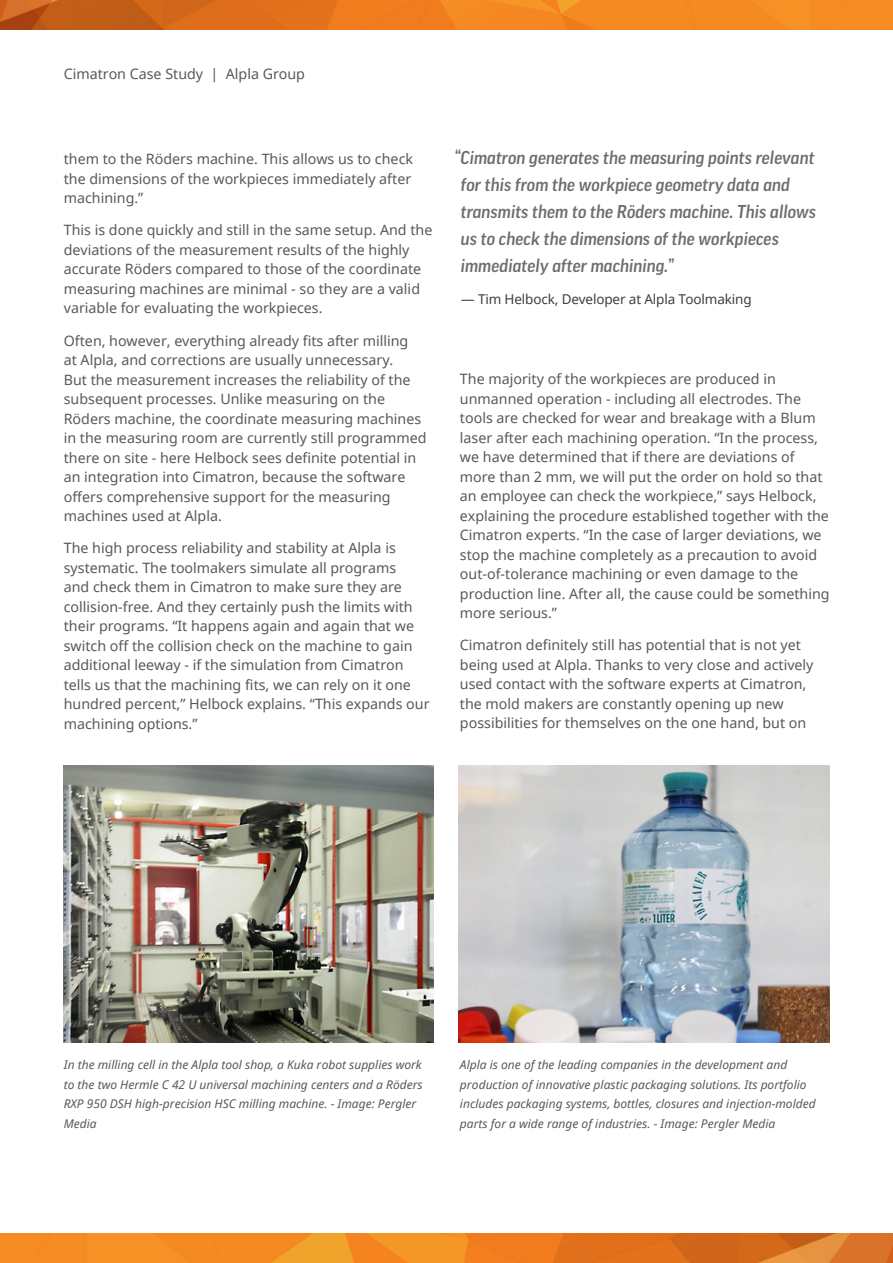
<style>
.page{position:relative;width:893px;height:1263px;background:#fff}
.page>*{position:absolute;margin:0;border:0;box-sizing:border-box;transform-origin:0 0}
.t1{font:italic 500 18px/27px "Good Pro";color:#6c6d70}
.body_P_space{font:14.25px/19.5px "Noto Sans";color:#57585a}
.body{font:14.25px "Noto Sans";color:#57585a}
.Quote_Author{font:13.5px "Noto Sans";letter-spacing:-.01em;color:#3e3e3f}
.t2{font:italic 12px/19.5px "Noto Sans";color:#57585a}
</style>
<div class="page">
<img style="left:0;top:1233px;width:893px;height:30px">
<img style="left:0;top:0;width:893px;height:30px">
<img style="left:64px;top:766px;width:370px;height:276px">
<img style="left:459px;top:766px;width:371px;height:276px">
<p class="body" style="left:64px;top:64px;width:243px">Cimatron Case Study | Alpla Group</p>
<p class="body_P_space" style="left:64px;top:149px;width:351px">them to the Röders machine. This allows us to check the dimensions of the workpieces immediately after machining.”</p>
<p class="body_P_space" style="left:64px;top:220px;width:370px">This is done quickly and still in the same setup. And the deviations of the measurement results of the highly accurate Röders compared to those of the coordinate measuring machines are minimal - so they are a valid variable for evaluating the workpieces.</p>
<p class="body_P_space" style="left:64px;top:330px;width:364px">Often, however, everything already fits after milling<br>at Alpla, and corrections are usually unnecessary.<br>But the measurement increases the reliability of the subsequent processes. Unlike measuring on the Röders machine, the coordinate measuring machines in the measuring room are currently still programmed there on site - here Helbock sees definite potential in an integration into Cimatron, because the software offers comprehensive support for the measuring machines used at Alpla.</p>
<p class="body_P_space" style="left:64px;top:538px;width:367px">The high process reliability and stability at Alpla is systematic. The toolmakers simulate all programs<br>and check them in Cimatron to make sure they are collision-free. And they certainly push the limits with their programs. “It happens again and again that we switch off the collision check on the machine to gain additional leeway - if the simulation from Cimatron tells us that the machining fits, we can rely on it one hundred percent,” Helbock explains. “This expands our machining options.”</p>
<p class="t1" style="left:461px;top:144px;width:357px;text-indent:-7px">“Cimatron generates the measuring points relevant for this from the workpiece geometry data and transmits them to the Röders machine. This allows us to check the dimensions of the workpieces immediately after machining.”</p>
<p class="Quote_Author" style="left:461px;top:290px;width:292px">— Tim Helbock, Developer at Alpla Toolmaking</p>
<p class="body_P_space" style="left:460px;top:369px;width:371px">The majority of the workpieces are produced in unmanned operation - including all electrodes. The tools are checked for wear and breakage with a Blum laser after each machining operation. “In the process, we have determined that if there are deviations of more than 2 mm, we will put the order on hold so that an employee can check the workpiece,” says Helbock, explaining the procedure established together with the Cimatron experts. “In the case of larger deviations, we stop the machine completely as a precaution to avoid out-of-tolerance machining or even damage to the production line. After all, the cause could be something more serious.”</p>
<p class="body_P_space" style="left:460px;top:635px;width:355px">Cimatron definitely still has potential that is not yet being used at Alpla. Thanks to very close and actively used contact with the software experts at Cimatron, the mold makers are constantly opening up new possibilities for themselves on the one hand, but on</p>
<p class="t2" style="left:64px;top:1055px;width:360px">In the milling cell in the Alpla tool shop, a Kuka robot supplies work to the two Hermle C 42 U universal machining centers and a Röders RXP 950 DSH high-precision HSC milling machine. - Image: Pergler Media</p>
<p class="t2" style="left:460px;top:1055px;width:357px">Alpla is one of the leading companies in the development and production of innovative plastic packaging solutions. Its portfolio includes packaging systems, bottles, closures and injection-molded parts for a wide range of industries. - Image: Pergler Media</p>
</div>
